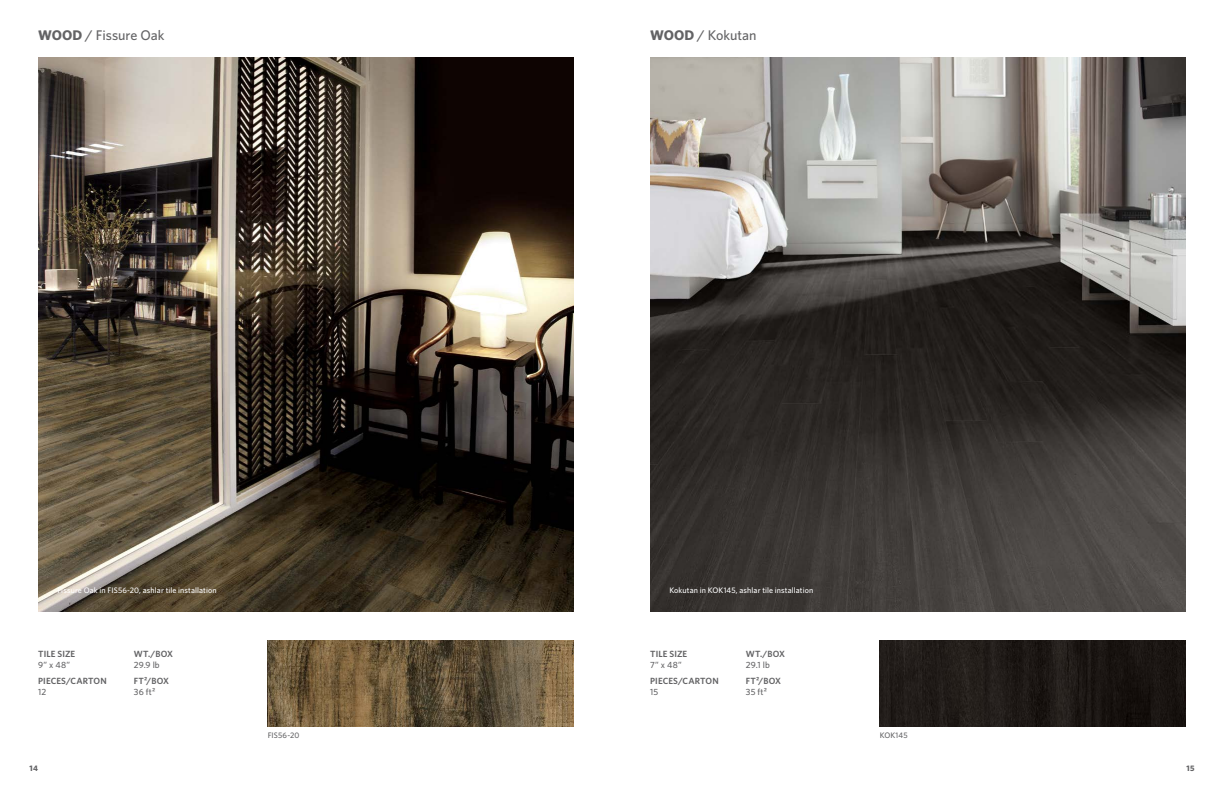
<style>
.page{position:relative;width:1224px;height:792px;background:#fff}
.page>*{position:absolute;margin:0;border:0;box-sizing:border-box;transform-origin:0 0}
.t1{font:500 14px "Whitney";letter-spacing:-.005em;color:#636365}
.t2{font:600 9px "Whitney";letter-spacing:.01em;color:#636365}
.t3{font:500 9px "Whitney";letter-spacing:.02em;color:#636365}
.t4{font:500 8px "Whitney";letter-spacing:.015em;color:#fff}
.t5{font:500 8px "Whitney";letter-spacing:.02em;color:#636365}
.t6{font:700 8px "Whitney";color:#636365}
.s1{font-weight:700}
</style>
<div class="page">
<img style="left:880px;top:641px;width:306px;height:86px">
<img style="left:268px;top:641px;width:306px;height:86px">
<img style="left:650px;top:57px;width:536px;height:555px">
<img style="left:38px;top:57px;width:536px;height:555px">
<h1 class="t1" style="left:38px;top:26px;width:128px"><span class="s1">WOOD</span> / Fissure Oak</h1>
<h1 class="t1" style="left:650px;top:26px;width:108px"><span class="s1">WOOD</span> / Kokutan</h1>
<p class="t4" style="left:57px;top:585px;width:161px">Fissure Oak in FIS56-20, ashlar tile installation</p>
<p class="t2" style="left:38px;top:648px;width:39px">TILE SIZE</p>
<p class="t3" style="left:38px;top:659px;width:33px">9” x 48”</p>
<p class="t2" style="left:38px;top:675px;width:70px">PIECES/CARTON</p>
<p class="t3" style="left:38px;top:686px;width:10px">12</p>
<p class="t2" style="left:134px;top:648px;width:41px">WT./BOX</p>
<p class="t3" style="left:134px;top:659px;width:27px">29.9 lb</p>
<p class="t2" style="left:134px;top:675px;width:37px">FT²/BOX</p>
<p class="t3" style="left:134px;top:686px;width:23px">36 ft²</p>
<p class="t4" style="left:669px;top:585px;width:145px">Kokutan in KOK145, ashlar tile installation</p>
<p class="t2" style="left:650px;top:648px;width:39px">TILE SIZE</p>
<p class="t3" style="left:650px;top:659px;width:33px">7” x 48”</p>
<p class="t2" style="left:650px;top:675px;width:70px">PIECES/CARTON</p>
<p class="t3" style="left:650px;top:686px;width:10px">15</p>
<p class="t2" style="left:746px;top:648px;width:41px">WT./BOX</p>
<p class="t3" style="left:746px;top:659px;width:25px">29.1 lb</p>
<p class="t2" style="left:746px;top:675px;width:37px">FT²/BOX</p>
<p class="t3" style="left:746px;top:686px;width:23px">35 ft²</p>
<p class="t5" style="left:268px;top:730px;width:33px">FIS56-20</p>
<p class="t5" style="left:880px;top:730px;width:29px">KOK145</p>
<p class="t6" style="left:30px;top:763px;width:10px">14</p>
<p class="t6" style="left:1186px;top:763px;width:10px">15</p>
</div>
